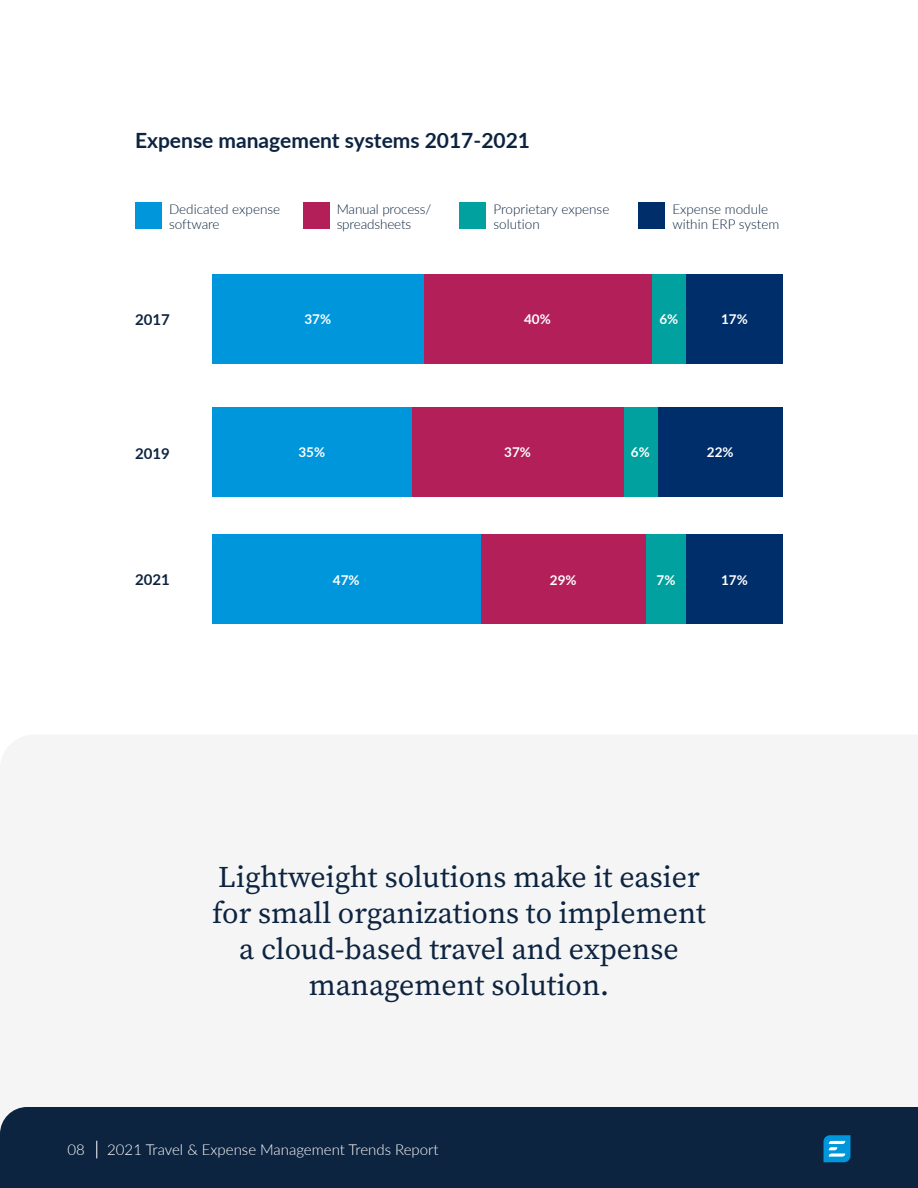
<style>
.page{position:relative;width:918px;height:1188px;background:#fff}
.page>*{position:absolute;margin:0;border:0;box-sizing:border-box;transform-origin:0 0}
.t1{font:30px/36px "Source Serif Variable";color:#0d2440;text-align:center}
.body_copy{font:700 21px "Lato";color:#0d2440}
.t2{font:300 15px "Lato";color:#fff}
.H3_subhead__bold__ri{font:700 15px "Lato";color:#0d2440}
.Figure_label{font:300 13.5px/15px "Lato";color:#0d2440}
.H2_subhead__rich_blu{font:700 13.5px "Lato";color:#fff}
</style>
<div class="page">
<div style="left:0;top:1107px;width:918px;height:81px;background:#0d2440"></div>
<svg style="left:824px;top:1135px;width:27px;height:27px"></svg>
<svg style="left:96px;top:1141px;width:1px;height:17px"></svg>
<div style="left:135px;top:203px;width:26px;height:26px;background:#0096db"></div>
<div style="left:303px;top:203px;width:26px;height:26px;background:#b31f59"></div>
<div style="left:460px;top:203px;width:26px;height:26px;background:#00a19e"></div>
<div style="left:639px;top:203px;width:26px;height:26px;background:#002e6b"></div>
<div style="left:686px;top:274px;width:97px;height:89px;background:#002e6b"></div>
<div style="left:652px;top:274px;width:34px;height:89px;background:#00a19e"></div>
<div style="left:423px;top:274px;width:229px;height:89px;background:#b31f59"></div>
<div style="left:212px;top:274px;width:211px;height:89px;background:#0096db"></div>
<div style="left:657px;top:407px;width:126px;height:89px;background:#002e6b"></div>
<div style="left:623px;top:407px;width:34px;height:89px;background:#00a19e"></div>
<div style="left:412px;top:407px;width:211px;height:89px;background:#b31f59"></div>
<div style="left:212px;top:407px;width:200px;height:89px;background:#0096db"></div>
<div style="left:686px;top:535px;width:97px;height:89px;background:#002e6b"></div>
<div style="left:646px;top:535px;width:40px;height:89px;background:#00a19e"></div>
<div style="left:480px;top:535px;width:166px;height:89px;background:#b31f59"></div>
<div style="left:212px;top:535px;width:268px;height:89px;background:#0096db"></div>
<p class="body_copy" style="left:135px;top:125px;width:397px">Expense management systems 2017-2021</p>
<p class="Figure_label" style="left:169px;top:201px;width:113px">Dedicated expense software</p>
<p class="Figure_label" style="left:337px;top:201px;width:96px">Manual process/ spreadsheets</p>
<p class="Figure_label" style="left:494px;top:201px;width:117px">Proprietary expense solution</p>
<p class="Figure_label" style="left:672px;top:201px;width:109px">Expense module within ERP system</p>
<p class="H3_subhead__bold__ri" style="left:135px;top:309px;width:36px">2017</p>
<p class="H2_subhead__rich_blu" style="left:304px;top:309px;width:28px">37%</p>
<p class="H2_subhead__rich_blu" style="left:524px;top:309px;width:28px">40%</p>
<p class="H2_subhead__rich_blu" style="left:659px;top:309px;width:20px">6%</p>
<p class="H2_subhead__rich_blu" style="left:721px;top:309px;width:28px">17%</p>
<p class="H3_subhead__bold__ri" style="left:135px;top:442px;width:36px">2019</p>
<p class="H2_subhead__rich_blu" style="left:298px;top:443px;width:28px">35%</p>
<p class="H2_subhead__rich_blu" style="left:504px;top:443px;width:28px">37%</p>
<p class="H2_subhead__rich_blu" style="left:631px;top:443px;width:20px">6%</p>
<p class="H2_subhead__rich_blu" style="left:707px;top:443px;width:28px">22%</p>
<p class="H3_subhead__bold__ri" style="left:135px;top:568px;width:36px">2021</p>
<p class="H2_subhead__rich_blu" style="left:333px;top:570px;width:28px">47%</p>
<p class="H2_subhead__rich_blu" style="left:550px;top:570px;width:28px">29%</p>
<p class="H2_subhead__rich_blu" style="left:657px;top:570px;width:20px">7%</p>
<p class="H2_subhead__rich_blu" style="left:721px;top:570px;width:28px">17%</p>
<h1 class="t1" style="left:212px;top:860px;width:495px">Lightweight solutions make it easier for small organizations to implement a cloud-based travel and expense management solution.</h1>
<p class="t2" style="left:68px;top:1139px;width:19px">08</p>
<p class="t2" style="left:107px;top:1139px;width:333px">2021 Travel &amp; Expense Management Trends Report</p>
</div>
